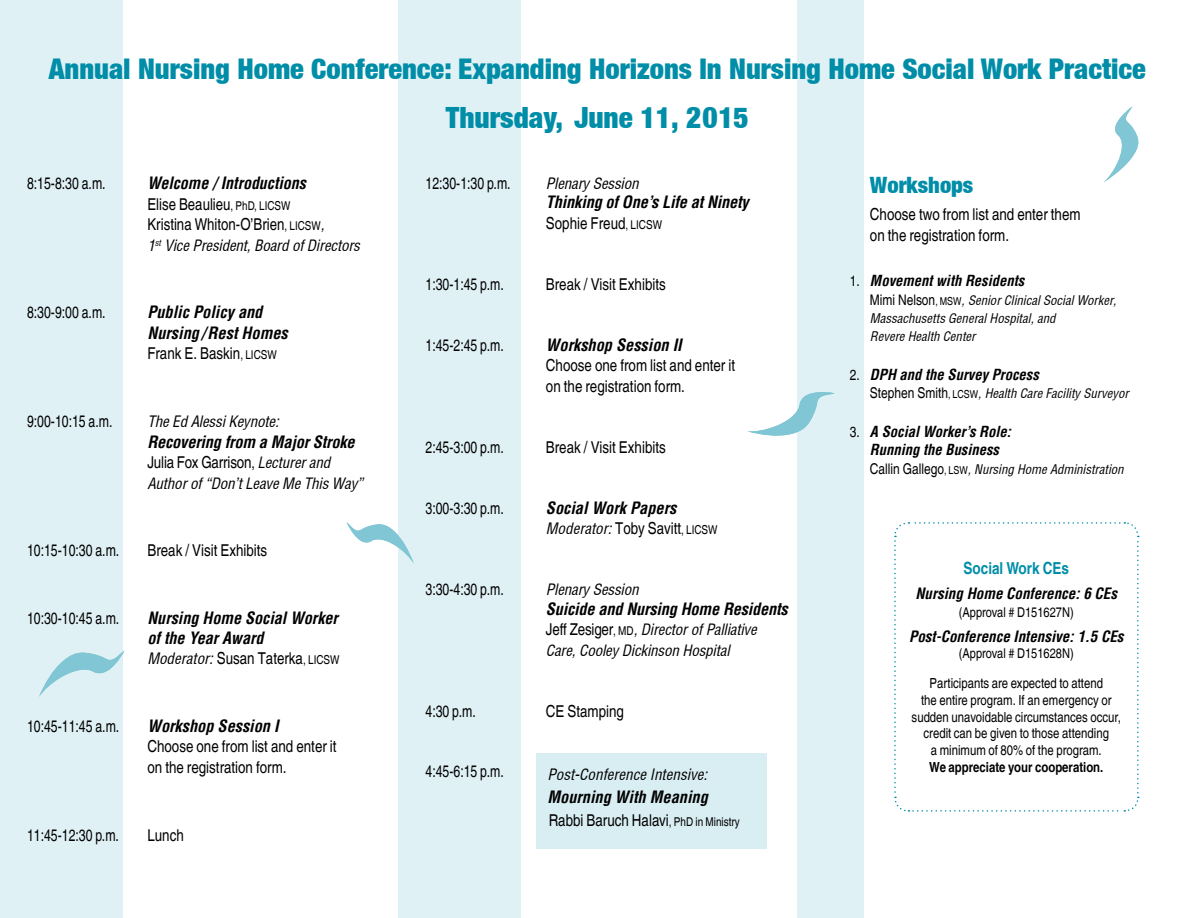
<style>
.page{position:relative;width:1188px;height:918px;background:#fff}
.page>*{position:absolute;margin:0;border:0;box-sizing:border-box;transform-origin:0 0}
.t1{font:700 29.25px "Context Reprise Black Cond S Si";color:#008da8}
.t2{font:700 28.5px "Context Reprise Black Cond S Si";color:#008da8}
.t3{font:700 22.5px "Context Reprise Black Cond S Si";color:#008da8}
.t4{font:700 ultra-condensed 16.5px "Context Ultra Condensed S Si";color:#008da8}
.t5{font:semi-condensed 16.35px/20.5px "Context Semi Condensed S Si";color:#000}
.t6{font:italic 700 condensed 16.35px/20.5px "Context Condensed S Si";color:#000}
.t7{font:semi-condensed 16.35px "Context Semi Condensed S Si";color:#000;scale:.92 1}
.t8{font:italic condensed 15px/20.5px "Context Condensed S Si";letter-spacing:-.01em;color:#000}
.t9{font:italic 700 condensed 15px "Context Condensed S Si";color:#000}
.t10{font:italic 700 condensed 14.7px/18.3px "Context Condensed S Si";color:#000;text-align:center}
.t11{font:semi-condensed 13.8px/16.6px "Context Semi Condensed S Si";color:#000;text-align:center}
.t12{font:700 ultra-condensed 13.8px "Context Ultra Condensed S Si";color:#000}
.t13{font:semi-condensed 13.5px "Context Semi Condensed S Si";color:#000}
.t14{font:italic condensed 12.75px/18.3px "Context Condensed S Si";color:#000}
.s1{font-size:12.15px}
.s2{font-family:"Context Condensed S Si";font-style:italic;font-stretch:condensed;font-size:15px}
.s3{font-size:15px}
.s4{font-family:"Context Semi Condensed S Si";font-style:normal;font-stretch:semi-condensed;font-size:16.35px}
.s5{font-family:"Context Semi Condensed S Si";font-style:normal;font-stretch:semi-condensed;font-size:12.15px}
.s6{font-family:"Context Semi Condensed S Si";font-weight:400;font-style:normal;font-stretch:semi-condensed}
.s7{font-family:"Context Semi Condensed S Si";font-style:normal;font-stretch:semi-condensed;font-size:14.7px}
.s8{font-family:"Context Semi Condensed S Si";font-style:normal;font-stretch:semi-condensed;font-size:10.8px}
</style>
<div class="page">
<div style="left:0;top:0;width:122px;height:918px;background:#e0f1f5"></div>
<div style="left:399px;top:0;width:122px;height:918px;background:#e0f1f5"></div>
<div style="left:797px;top:0;width:67px;height:918px;background:#e0f1f5"></div>
<svg style="left:894px;top:522px;width:245px;height:290px"></svg>
<svg style="left:747px;top:392px;width:88px;height:44px"></svg>
<svg style="left:1104px;top:106px;width:35px;height:76px"></svg>
<svg style="left:347px;top:522px;width:67px;height:42px"></svg>
<svg style="left:39px;top:650px;width:86px;height:47px"></svg>
<div style="left:536px;top:753px;width:231px;height:96px;background:#d9eef2"></div>
<h2 class="t2" style="left:49px;top:51px;width:1099px">Annual Nursing Home Conference: Expanding Horizons In Nursing Home Social Work Practice</h2>
<h1 class="t1" style="left:446px;top:99px;width:304px">Thursday, June 11, 2015</h1>
<p class="t7" style="left:27px;top:171px;width:87px">8:15-8:30 a.m.</p>
<p class="t6" style="left:147px;top:173px;width:160px">Welcome / Introductions</p>
<p class="t5" style="left:147px;top:193px;width:179px">Elise Beaulieu<span class="s1">, PhD, LICSW<br></span>Kristina Whiton-O’Brien<span class="s1">, LICSW</span><span class="s2">,</span></p>
<p class="t8" style="left:147px;top:235px;width:214px">1<sup>st</sup> Vice President, Board of Directors</p>
<p class="t7" style="left:27px;top:300px;width:87px">8:30-9:00 a.m.</p>
<p class="t6" style="left:147px;top:302px;width:142px">Public Policy and<br>Nursing/Rest Homes</p>
<p class="t5" style="left:147px;top:342px;width:131px">Frank E. Baskin<span class="s1">, LICSW</span></p>
<p class="t7" style="left:27px;top:409px;width:94px">9:00-10:15 a.m.</p>
<p class="t8" style="left:147px;top:411px;width:133px">The Ed Alessi Keynote:</p>
<p class="t6" style="left:147px;top:431px;width:209px">Recovering from a Major Stroke</p>
<p class="t5" style="left:147px;top:451px;width:184px">Julia Fox Garrison<span class="s3">,</span> <span class="s2">Lecturer and</span></p>
<p class="t8" style="left:147px;top:473px;width:217px">Author of “Don’t Leave Me This Way”</p>
<p class="t7" style="left:27px;top:538px;width:102px">10:15-10:30 a.m.</p>
<p class="t5" style="left:147px;top:539px;width:121px">Break / Visit Exhibits</p>
<p class="t7" style="left:27px;top:606px;width:102px">10:30-10:45 a.m.</p>
<p class="t6" style="left:147px;top:608px;width:192px;line-height:19.5px">Nursing Home Social Worker of the Year Award</p>
<p class="t5" style="left:147px;top:647px;width:194px"><span class="s2">Moderator:</span> Susan Taterka<span class="s1">, LICSW</span></p>
<p class="t7" style="left:27px;top:714px;width:102px">10:45-11:45 a.m.</p>
<p class="t6" style="left:147px;top:715px;width:133px">Workshop Session I</p>
<p class="t5" style="left:147px;top:735px;width:191px">Choose one from list and enter it on the registration form.</p>
<p class="t7" style="left:27px;top:823px;width:102px">11:45-12:30 p.m.</p>
<p class="t5" style="left:147px;top:824px;width:38px">Lunch</p>
<p class="t7" style="left:426px;top:171px;width:94px">12:30-1:30 p.m.</p>
<p class="t8" style="left:546px;top:173px;width:94px">Plenary Session</p>
<p class="t6" style="left:546px;top:192px;width:204px">Thinking of One’s Life at Ninety</p>
<p class="t5" style="left:546px;top:212px;width:118px">Sophie Freud<span class="s1">, LICSW</span></p>
<p class="t7" style="left:426px;top:272px;width:87px">1:30-1:45 p.m.</p>
<p class="t5" style="left:546px;top:273px;width:121px">Break / Visit Exhibits</p>
<p class="t7" style="left:426px;top:333px;width:87px">1:45-2:45 p.m.</p>
<p class="t6" style="left:546px;top:334px;width:137px">Workshop Session II</p>
<p class="t5" style="left:546px;top:354px;width:191px">Choose one from list and enter it on the registration form.</p>
<p class="t7" style="left:426px;top:435px;width:87px">2:45-3:00 p.m.</p>
<p class="t5" style="left:546px;top:436px;width:121px">Break / Visit Exhibits</p>
<p class="t7" style="left:426px;top:496px;width:87px">3:00-3:30 p.m.</p>
<p class="t6" style="left:546px;top:497px;width:132px">Social Work Papers</p>
<p class="t8" style="left:546px;top:518px;width:173px">Moderator: <span class="s4">Toby Savitt</span><span class="s5">, LICSW</span></p>
<p class="t7" style="left:426px;top:577px;width:87px">3:30-4:30 p.m.</p>
<p class="t8" style="left:546px;top:579px;width:94px">Plenary Session</p>
<p class="t6" style="left:546px;top:598px;width:243px">Suicide and Nursing Home Residents</p>
<p class="t8" style="left:546px;top:619px;width:212px"><span class="s4">Jeff Zesiger</span><span class="s5">, MD</span>, Director of Palliative<br>Care, Cooley Dickinson Hospital</p>
<p class="t7" style="left:426px;top:699px;width:56px">4:30 p.m.</p>
<p class="t5" style="left:546px;top:700px;width:80px">CE Stamping</p>
<p class="t7" style="left:426px;top:759px;width:87px">4:45-6:15 p.m.</p>
<p class="t8" style="left:548px;top:764px;width:161px">Post-Conference Intensive:</p>
<p class="t6" style="left:547px;top:787px;width:162px">Mourning With Meaning</p>
<p class="t5" style="left:549px;top:809px;width:193px">Rabbi Baruch Halavi<span class="s1">, PhD in Ministry</span></p>
<h3 class="t3" style="left:870px;top:171px;width:105px">Workshops</h3>
<p class="t5" style="left:870px;top:203px;width:212px">Choose two from list and enter them on the registration form.</p>
<p class="t10" style="left:850px;top:272px;width:176px"><span class="s6">1.</span> Movement with Residents</p>
<p class="t14" style="left:870px;top:291px;width:248px"><span class="s7">Mimi Nelson</span><span class="s8">, MSW</span>, Senior Clinical Social Worker,<br>Massachusetts General Hospital, and<br>Revere Health Center</p>
<p class="t10" style="left:850px;top:365px;width:191px"><span class="s6">2.</span> DPH and the Survey Process</p>
<p class="t14" style="left:870px;top:384px;width:260px"><span class="s7">Stephen Smith</span><span class="s8">, LCSW</span>, Health Care Facility Surveyor</p>
<p class="t10" style="left:850px;top:422px;width:163px"><span class="s6">3.</span> A Social Worker’s Role:<br>Running the Business</p>
<p class="t14" style="left:870px;top:460px;width:255px"><span class="s7">Callin Gallego</span><span class="s8">, LSW</span>, Nursing Home Administration</p>
<p class="t4" style="left:964px;top:556px;width:107px">Social Work CEs</p>
<p class="t9" style="left:915px;top:585px;width:203px">Nursing Home Conference: 6 CEs</p>
<p class="t13" style="left:959px;top:602px;width:116px">(Approval # D151627N)</p>
<p class="t9" style="left:909px;top:627px;width:216px">Post-Conference Intensive: 1.5 CEs</p>
<p class="t13" style="left:959px;top:643px;width:116px">(Approval # D151628N)</p>
<p class="t11" style="left:912px;top:674px;width:211px">Participants are expected to attend<br>the entire program. If an emergency or sudden unavoidable circumstances occur, credit can be given to those attending<br>a minimum of 80% of the program.</p>
<p class="t12" style="left:929px;top:756px;width:176px">We appreciate your cooperation.</p>
</div>
